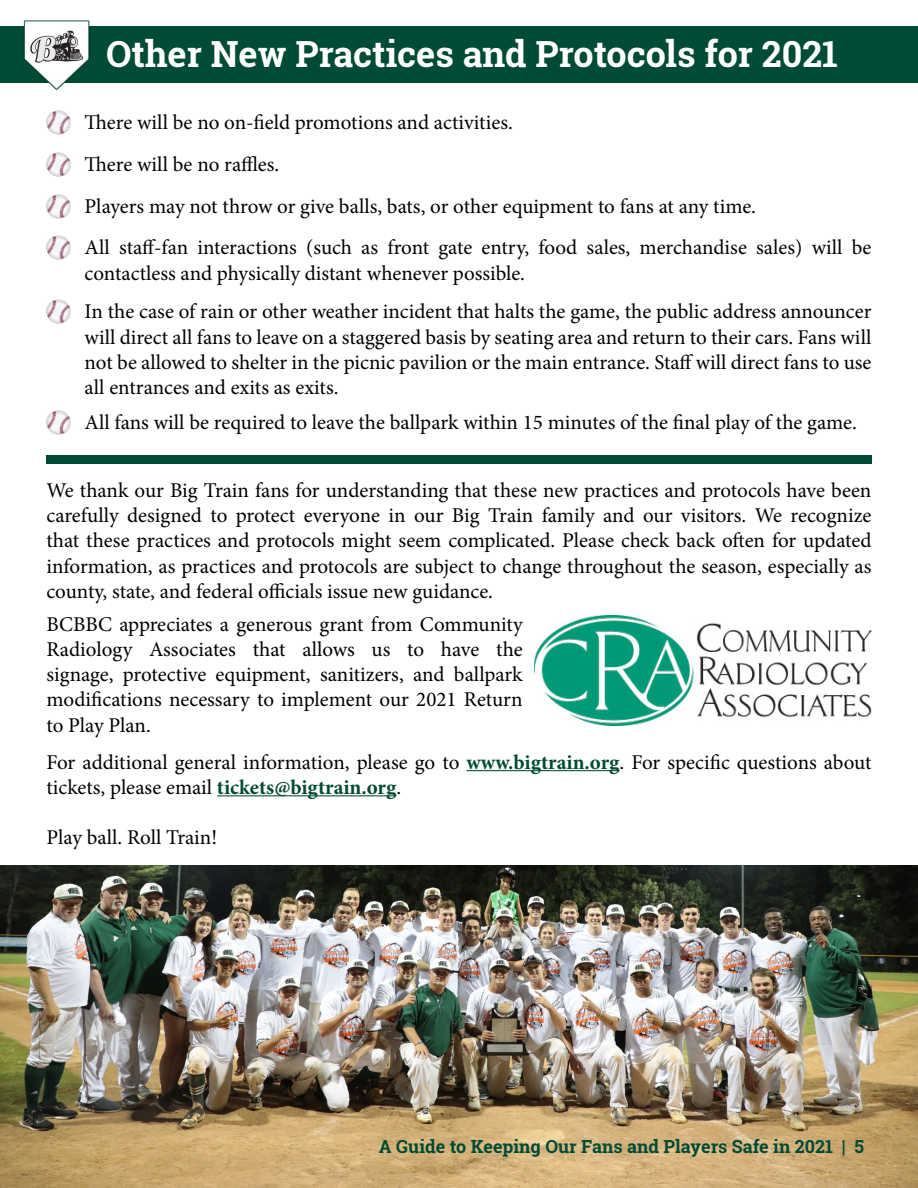
<style>
.page{position:relative;width:918px;height:1188px;background:#fff}
.page>*{position:absolute;margin:0;border:0;box-sizing:border-box;transform-origin:0 0}
.t1{font:700 36px "Roboto Slab";color:#fff}
.t2{font:21px/25.2px "Minion Pro";color:#000}
.t3{font:700 18px "Roboto Slab";color:#004b35}
.s1{font-weight:700;color:#004b35}
</style>
<div class="page">
<img style="left:0;top:865px;width:918px;height:323px">
<img style="left:47px;top:111px;width:24px;height:24px">
<img style="left:47px;top:153px;width:24px;height:24px">
<img style="left:47px;top:194px;width:24px;height:24px">
<img style="left:47px;top:236px;width:24px;height:24px">
<img style="left:47px;top:300px;width:24px;height:24px">
<img style="left:47px;top:410px;width:24px;height:24px">
<div style="left:0;top:27px;width:918px;height:56px;background:#004b35"></div>
<img style="left:19px;top:20px;width:74px;height:70px">
<div style="left:46px;top:455px;width:826px;height:9px;background:#004b35"></div>
<img style="left:534px;top:616px;width:338px;height:110px">
<hr style="left:466px;top:770px;width:154px;height:1px;background:#004b35">
<hr style="left:217px;top:795px;width:179px;height:1px;background:#004b35">
<h1 class="t1" style="left:106px;top:29px;width:734px">Other New Practices and Protocols for 2021</h1>
<p class="t2" style="left:85px;top:102px;width:788px;line-height:41.7px">There will be no on-field promotions and activities.<br>There will be no raffles.<br>Players may not throw or give balls, bats, or other equipment to fans at any time.<br>All staff-fan interactions (such as front gate entry, food sales, merchandise sales) will be</p>
<p class="t2" style="left:85px;top:254px;width:788px;line-height:38.8px">contactless and physically distant whenever possible.<br>In the case of rain or other weather incident that halts the game, the public address announcer</p>
<p class="t2" style="left:85px;top:324px;width:788px;text-align:justify">will direct all fans to leave on a staggered basis by seating area and return to their cars. Fans will not be allowed to shelter in the picnic pavilion or the main entrance. Staff will direct fans to use all entrances and exits as exits.</p>
<p class="t2" style="left:85px;top:409px;width:774px">All fans will be required to leave the ballpark within 15 minutes of the final play of the game.</p>
<p class="t2" style="left:46px;top:478px;width:827px;text-align:justify">We thank our Big Train fans for understanding that these new practices and protocols have been carefully designed to protect everyone in our Big Train family and our visitors. We recognize that these practices and protocols might seem complicated. Please check back often for updated information, as practices and protocols are subject to change throughout the season, especially as county, state, and federal officials issue new guidance.</p>
<p class="t2" style="left:46px;top:612px;width:478px;text-align:justify">BCBBC appreciates a generous grant from Community Radiology Associates that allows us to have the signage, protective equipment, sanitizers, and ballpark modifications necessary to implement our 2021 Return to Play Plan.</p>
<p class="t2" style="left:46px;top:749px;width:827px">For additional general information, please go to <span class="s1">www.bigtrain.org</span>. For specific questions about tickets, please email <span class="s1">tickets@bigtrain.org</span>.</p>
<p class="t2" style="left:46px;top:825px;width:172px">Play ball. Roll Train!</p>
<p class="t3" style="left:379px;top:1134px;width:487px">A Guide to Keeping Our Fans and Players Safe in 2021 | 5</p>
</div>
